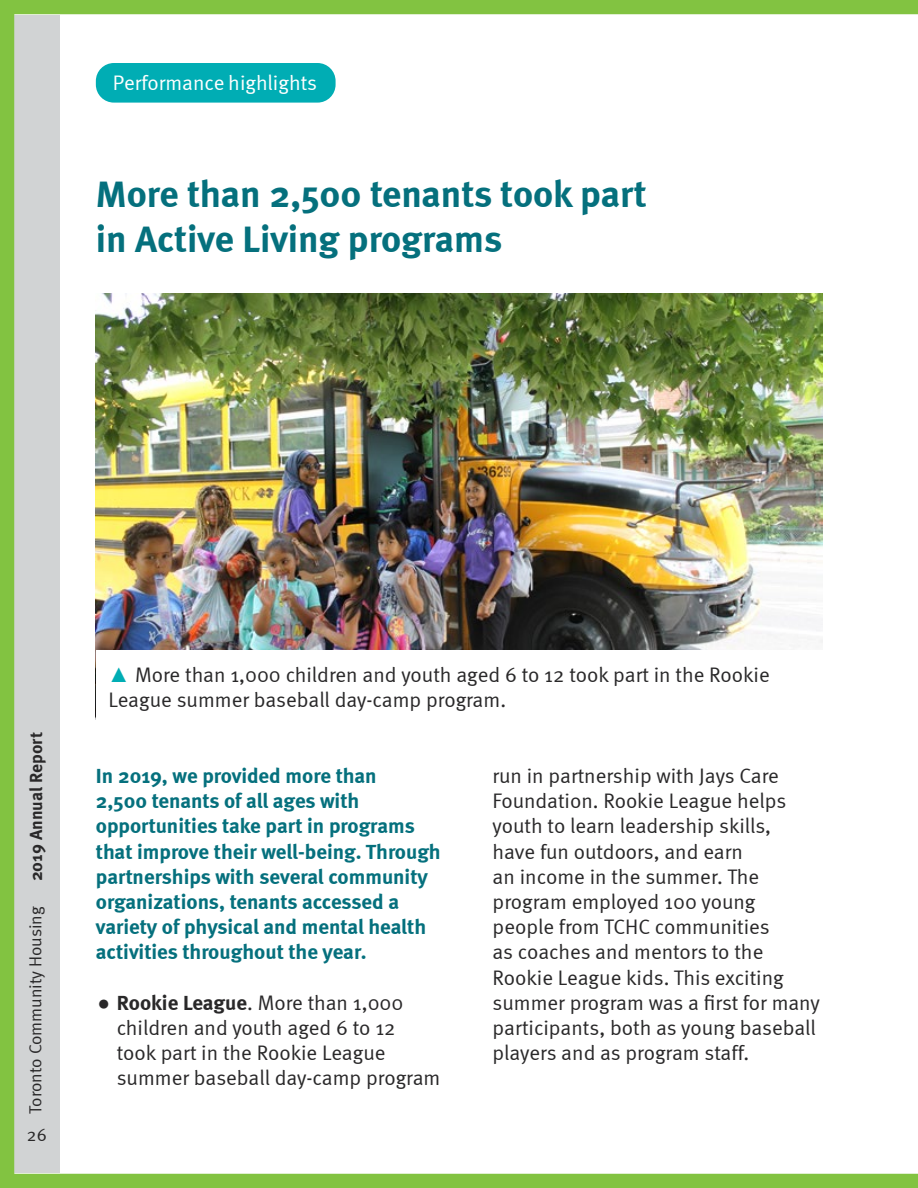
<style>
.page{position:relative;width:918px;height:1188px;background:#fff}
.page>*{position:absolute;margin:0;border:0;box-sizing:border-box;transform-origin:0 0}
.t1{font:700 37.8px/45px "Meta";color:#05707d}
.t2{font:21px/25.2px "Meta Normal";color:#292829}
.t3{font:700 21px/25.2px "Meta";color:#05707d}
.t4{font:21px "Meta Normal";color:#fff}
.t5{font:18px "Meta Normal";color:#292829}
.t6{font:17.4px "Meta Normal";color:#292829}
.t7{font:700 17.4px "Meta Pro";color:#292829}
.s1{font-family:"Arial";color:#00adb4}
.s2{font-family:"Arial"}
.s3{font-family:"Meta";font-weight:700}
</style>
<div class="page">
<img style="left:0;top:0;width:918px;height:1188px">
<p class="t4" style="left:113px;top:71px;width:206px">Performance highlights</p>
<h3 class="t1" style="left:96px;top:171px;width:552px">More than 2,500 tenants took part in Active Living programs</h3>
<p class="t7" style="left:23px;top:881px;width:151px;rotate:-90deg">2019 Annual Report</p>
<p class="t6" style="left:25px;top:1114px;width:209px;rotate:-90deg">Toronto Community Housing</p>
<p class="t5" style="left:27px;top:1125px;width:21px">26</p>
<p class="t2" style="left:108px;top:662px;width:663px"><span class="s1">▲</span> More than 1,000 children and youth aged 6 to 12 took part in the Rookie<br>League summer baseball day-camp program.</p>
<p class="t3" style="left:96px;top:763px;width:346px">In 2019, we provided more than<br>2,500 tenants of all ages with opportunities take part in programs that improve their well-being. Through partnerships with several community organizations, tenants accessed a variety of physical and mental health activities throughout the year.</p>
<p class="t2" style="left:117px;top:990px;width:325px;text-indent:-20px"><span class="s2">●</span> <span class="s3">Rookie League</span>. More than 1,000 children and youth aged 6 to 12 took part in the Rookie League summer baseball day-camp program</p>
<p class="t2" style="left:493px;top:763px;width:329px">run in partnership with Jays Care<br>Foundation. Rookie League helps youth to learn leadership skills,<br>have fun outdoors, and earn<br>an income in the summer. The program employed 100 young people from TCHC communities<br>as coaches and mentors to the<br>Rookie League kids. This exciting summer program was a first for many participants, both as young baseball players and as program staff.</p>
</div>
